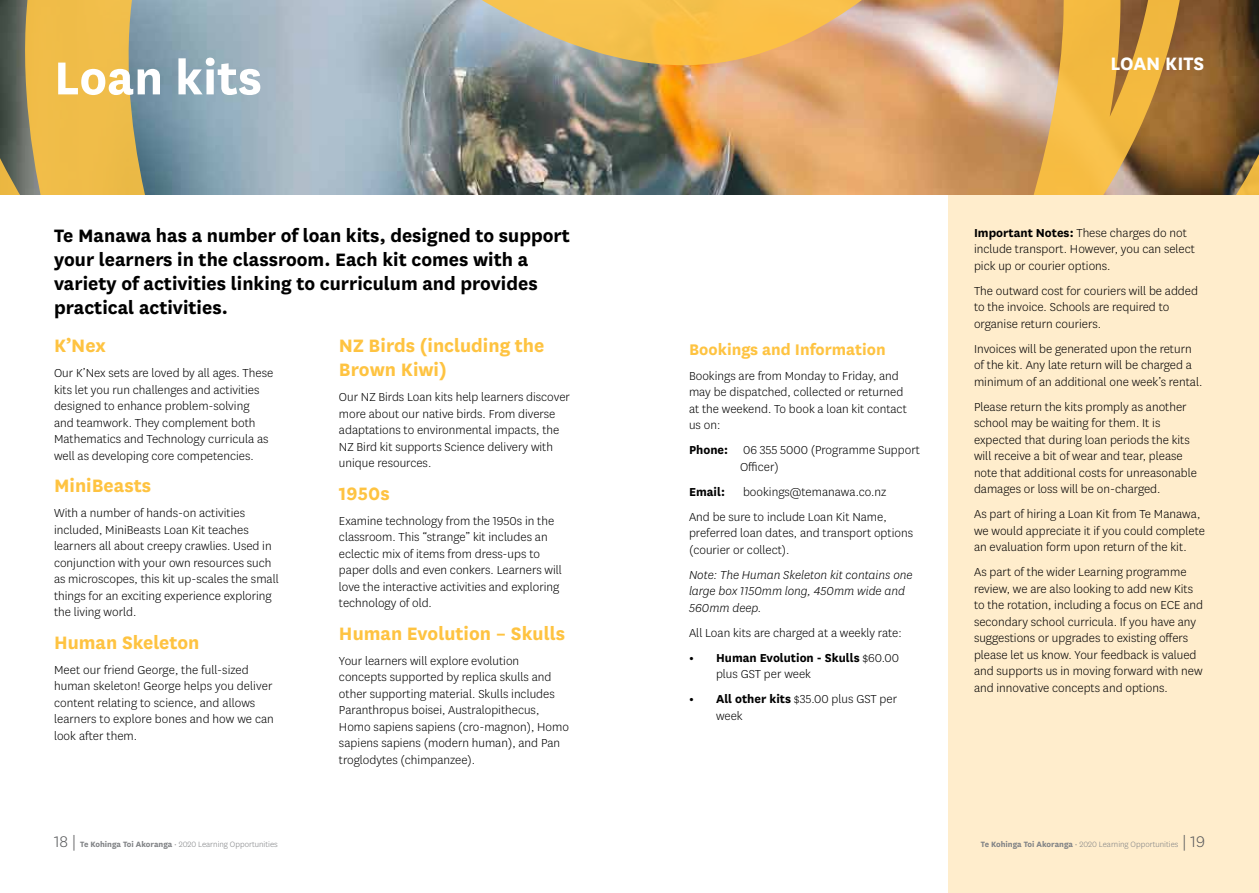
<style>
.page{position:relative;width:1259px;height:893px;background:#fff}
.page>*{position:absolute;margin:0;border:0;box-sizing:border-box;transform-origin:0 0}
.t1{font:700 54px "National";color:#fff}
.t2{font:700 21px/24px "National";color:#000}
.t3{font:700 21px/24px "National";color:#fec341}
.t4{font:700 21px "National";color:#fff}
.t5{font:700 18px "National";color:#fec341}
.t6{font:300 13.5px/16.5px "National";color:#000}
.t7{font:italic 300 13.5px/16.5px "National";color:#000}
.t8{font:700 13.5px/16.5px "National";color:#000}
.t9{font:300 9px "National";color:#808285}
.s1{font-weight:700}
.s2{font-weight:300}
.s3{font-size:18px;color:#58595b}
</style>
<div class="page">
<div style="left:948px;top:195px;width:311px;height:698px;background:#ffedcc"></div>
<img style="left:0;top:0;width:1259px;height:195px">
<h1 class="t1" style="left:54px;top:40px;width:209px">Loan kits</h1>
<h2 class="t2" style="left:54px;top:222px;width:517px">Te Manawa has a number of loan kits, designed to support your learners in the classroom. Each kit comes with a variety of activities linking to curriculum and provides practical activities.</h2>
<h2 class="t3" style="left:54px;top:332px;width:53px">K’Nex</h2>
<p class="t6" style="left:54px;top:365px;width:221px">Our K’Nex sets are loved by all ages. These kits let you run challenges and activities designed to enhance problem-solving<br>and teamwork. They complement both Mathematics and Technology curricula as well as developing core competencies.</p>
<h2 class="t3" style="left:54px;top:472px;width:99px">MiniBeasts</h2>
<p class="t6" style="left:54px;top:505px;width:226px">With a number of hands-on activities included, MiniBeasts Loan Kit teaches learners all about creepy crawlies. Used in conjunction with your own resources such as microscopes, this kit up-scales the small things for an exciting experience exploring the living world.</p>
<h2 class="t3" style="left:54px;top:629px;width:147px">Human Skeleton</h2>
<p class="t6" style="left:54px;top:661px;width:221px">Meet our friend George, the full-sized human skeleton! George helps you deliver content relating to science, and allows learners to explore bones and how we can look after them.</p>
<h2 class="t3" style="left:339px;top:332px;width:207px">NZ Birds (including the<br>Brown Kiwi)</h2>
<p class="t6" style="left:339px;top:389px;width:232px">Our NZ Birds Loan kits help learners discover more about our native birds. From diverse adaptations to environmental impacts, the NZ Bird kit supports Science delivery with unique resources.</p>
<h2 class="t3" style="left:339px;top:480px;width:52px">1950s</h2>
<p class="t6" style="left:339px;top:512px;width:224px">Examine technology from the 1950s in the classroom. This “strange” kit includes an eclectic mix of items from dress-ups to paper dolls and even conkers. Learners will love the interactive activities and exploring technology of old.</p>
<h2 class="t3" style="left:339px;top:620px;width:228px">Human Evolution – Skulls</h2>
<p class="t6" style="left:339px;top:652px;width:231px">Your learners will explore evolution concepts supported by replica skulls and other supporting material. Skulls includes Paranthropus boisei, Australopithecus, Homo sapiens sapiens (cro-magnon), Homo sapiens sapiens (modern human), and Pan troglodytes (chimpanzee).</p>
<h2 class="t4" style="left:1110px;top:48px;width:95px">LOAN KITS</h2>
<h3 class="t5" style="left:689px;top:336px;width:198px">Bookings and Information</h3>
<p class="t6" style="left:689px;top:367px;width:219px">Bookings are from Monday to Friday, and may be dispatched, collected or returned at the weekend. To book a loan kit contact us on:</p>
<p class="t6" style="left:740px;top:441px;width:181px;text-indent:-51px"><span class="s1">Phone:</span> 06 355 5000 (Programme Support<br>Officer)</p>
<p class="t8" style="left:689px;top:482px;width:37px">Email:</p>
<p class="t6" style="left:689px;top:479px;width:199px;line-height:25px;text-align:right">bookings@temanawa.co.nz<br>And be sure to include Loan Kit Name,</p>
<p class="t6" style="left:689px;top:524px;width:225px">preferred loan dates, and transport options (courier or collect).</p>
<p class="t7" style="left:689px;top:566px;width:225px">Note: The Human Skeleton kit contains one large box 1150mm long, 450mm wide and<br>560mm deep.</p>
<p class="t6" style="left:689px;top:624px;width:214px">All Loan kits are charged at a weekly rate:</p>
<p class="t8" style="left:716px;top:648px;width:185px;text-indent:-27px">• Human Evolution - Skulls <span class="s2">$60.00 plus GST per week</span></p>
<p class="t6" style="left:716px;top:690px;width:183px;text-indent:-27px"><span class="s1">• All other kits</span> $35.00 plus GST per week</p>
<p class="t6" style="left:974px;top:224px;width:222px"><span class="s1">Important Notes:</span> These charges do not include transport. However, you can select pick up or courier options.</p>
<p class="t6" style="left:974px;top:282px;width:225px">The outward cost for couriers will be added to the invoice. Schools are required to organise return couriers.</p>
<p class="t6" style="left:974px;top:340px;width:230px">Invoices will be generated upon the return of the kit. Any late return will be charged a minimum of an additional one week’s rental.</p>
<p class="t6" style="left:974px;top:398px;width:224px">Please return the kits promply as another school may be waiting for them. It is expected that during loan periods the kits will receive a bit of wear and tear, please note that additional costs for unreasonable damages or loss will be on-charged.</p>
<p class="t6" style="left:974px;top:505px;width:232px">As part of hiring a Loan Kit from Te Manawa, we would appreciate it if you could complete an evaluation form upon return of the kit.</p>
<p class="t6" style="left:974px;top:563px;width:231px">As part of the wider Learning programme review, we are also looking to add new Kits to the rotation, including a focus on ECE and secondary school curricula. If you have any suggestions or upgrades to existing offers please let us know. Your feedback is valued and supports us in moving forward with new and innovative concepts and options.</p>
<p class="t9" style="left:54px;top:839px;width:225px"><span class="s3">18 |</span> <span class="s1">Te Kohinga Toi Akoranga</span> • 2020 Learning Opportunities</p>
<p class="t9" style="left:981px;top:839px;width:226px"><span class="s1">Te Kohinga Toi Akoranga</span> • 2020 Learning Opportunities <span class="s3">| 19</span></p>
</div>
